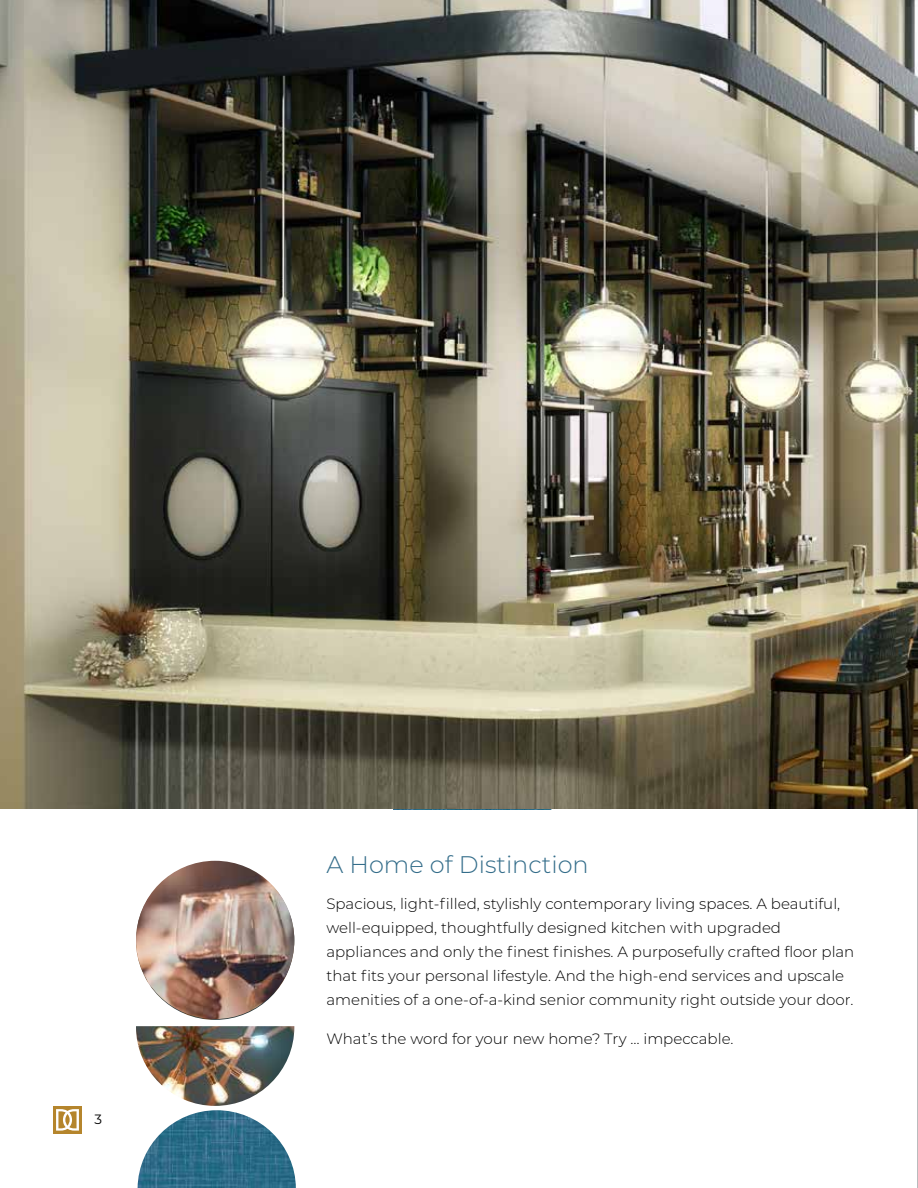
<style>
.page{position:relative;width:918px;height:1188px;background:#fff}
.page>*{position:absolute;margin:0;border:0;box-sizing:border-box;transform-origin:0 0}
.t1{font:300 24px "Montserrat";color:#346d8a}
.t2{font:300 15px/24px "Montserrat";color:#000}
.t3{font:13.5px "Montserrat";color:#000}
</style>
<div class="page">
<img style="left:138px;top:1110px;width:158px;height:78px">
<img style="left:136px;top:1026px;width:158px;height:80px">
<img style="left:136px;top:861px;width:158px;height:158px;border-radius:79px">
<div style="left:53px;top:1106px;width:29px;height:27px;background:#b5852c"></div>
<svg style="left:56px;top:1109px;width:23px;height:22px"></svg>
<hr style="left:917px;top:809px;width:1px;height:379px;background:#75787d">
<img style="left:0;top:0;width:918px;height:809px">
<p class="t3" style="left:94px;top:1110px;width:9px">3</p>
<h1 class="t1" style="left:326px;top:848px;width:264px">A Home of Distinction</h1>
<p class="t2" style="left:326px;top:892px;width:529px">Spacious, light-filled, stylishly contemporary living spaces. A beautiful, well-equipped, thoughtfully designed kitchen with upgraded appliances and only the finest finishes. A purposefully crafted floor plan that fits your personal lifestyle. And the high-end services and upscale amenities of a one-of-a-kind senior community right outside your door.</p>
<p class="t2" style="left:326px;top:1027px;width:409px">What’s the word for your new home? Try … impeccable.</p>
</div>
